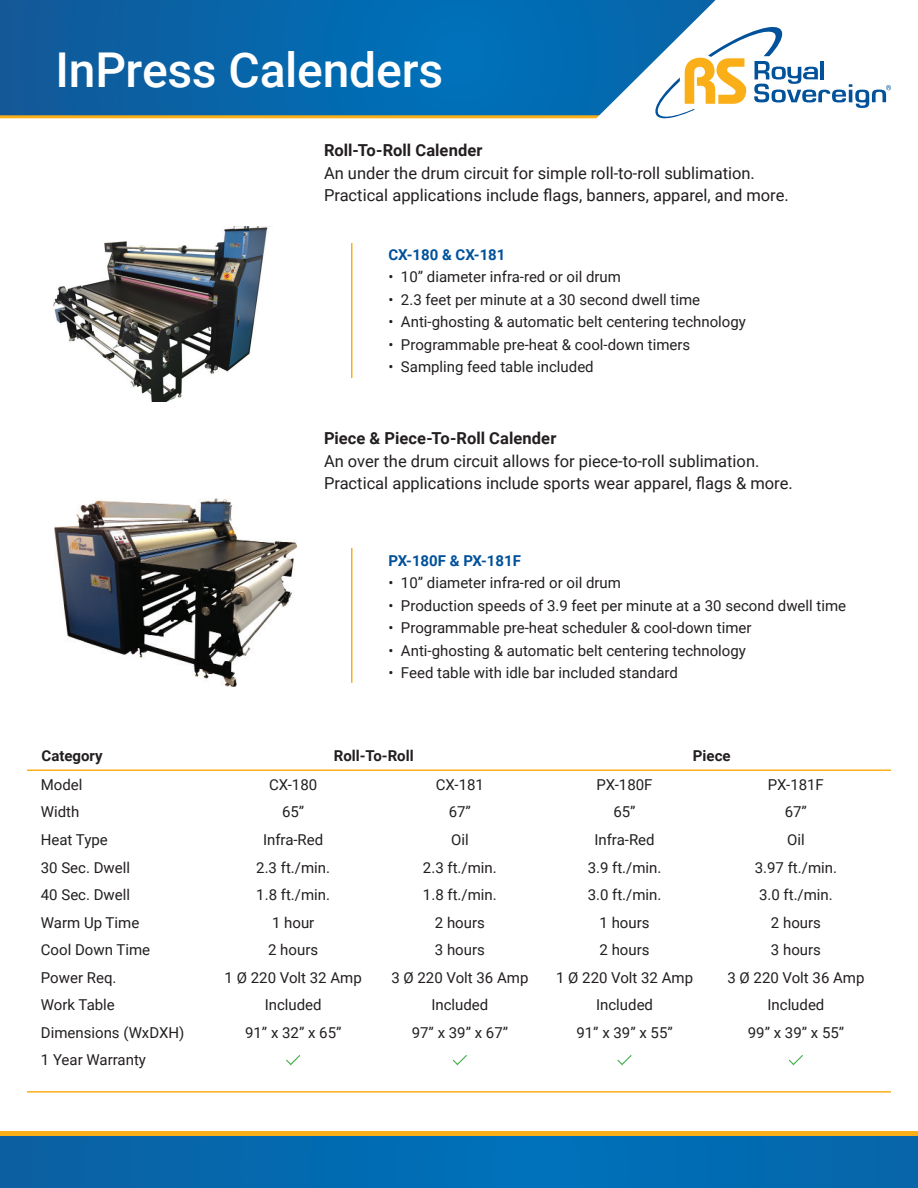
<style>
.page{position:relative;width:918px;height:1188px;background:#fff}
.page>*{position:absolute;margin:0;border:0;box-sizing:border-box;transform-origin:0 0}
.t1{font:500 48px "Roboto";letter-spacing:-.005em;color:#fff}
.t2{font:16.5px/22.5px "Roboto";color:#231f20}
.t3{font:700 16.5px "Roboto";color:#231f20}
.t4{font:15px "Roboto";color:#231f20}
.t5{font:700 15px "Roboto";color:#01519b}
.t6{font:700 15px "Roboto";color:#231f20}
</style>
<div class="page">
<div style="left:0;top:1134px;width:918px;height:54px;background:#046ab0"></div>
<hr style="left:0;top:1132px;width:918px;height:4px;background:#faaf18">
<svg style="left:0;top:0;width:594px;height:115px;background:#0666ab"></svg>
<hr style="left:0;top:115px;width:918px;height:3px;background:#faaf18">
<div style="left:718px;top:0;width:200px;height:121px;background:#fff"></div>
<svg style="left:594px;top:0;width:297px;height:119px"></svg>
<svg style="left:286px;top:1055px;width:14px;height:10px"></svg>
<svg style="left:453px;top:1055px;width:14px;height:10px"></svg>
<svg style="left:617px;top:1055px;width:15px;height:10px"></svg>
<svg style="left:789px;top:1055px;width:14px;height:10px"></svg>
<hr style="left:27px;top:770px;width:864px;height:1px;background:#faaf18">
<hr style="left:27px;top:1091px;width:864px;height:2px;background:#faaf18">
<hr style="left:351px;top:243px;width:1px;height:135px;background:#faaf18">
<img style="left:53px;top:226px;width:218px;height:176px">
<img style="left:54px;top:499px;width:243px;height:188px">
<hr style="left:351px;top:548px;width:1px;height:135px;background:#faaf18">
<h1 class="t1" style="left:56px;top:37px;width:389px">InPress Calenders</h1>
<p class="t3" style="left:324px;top:139px;width:160px">Roll-To-Roll Calender</p>
<p class="t2" style="left:324px;top:161px;width:466px">An under the drum circuit for simple roll-to-roll sublimation.<br>Practical applications include flags, banners, apparel, and more.</p>
<p class="t5" style="left:388px;top:244px;width:118px">CX-180 &amp; CX-181</p>
<p class="t4" style="left:388px;top:267px;width:234px">• 10” diameter infra-red or oil drum</p>
<p class="t4" style="left:388px;top:289px;width:313px">• 2.3 feet per minute at a 30 second dwell time</p>
<p class="t4" style="left:388px;top:312px;width:359px">• Anti-ghosting &amp; automatic belt centering technology</p>
<p class="t4" style="left:388px;top:334px;width:303px">• Programmable pre-heat &amp; cool-down timers</p>
<p class="t4" style="left:388px;top:357px;width:207px">• Sampling feed table included</p>
<p class="t3" style="left:324px;top:427px;width:234px">Piece &amp; Piece-To-Roll Calender</p>
<p class="t2" style="left:324px;top:449px;width:470px">An over the drum circuit allows for piece-to-roll sublimation.<br>Practical applications include sports wear apparel, flags &amp; more.</p>
<p class="t5" style="left:388px;top:550px;width:134px">PX-180F &amp; PX-181F</p>
<p class="t4" style="left:388px;top:573px;width:234px">• 10” diameter infra-red or oil drum</p>
<p class="t4" style="left:388px;top:595px;width:459px">• Production speeds of 3.9 feet per minute at a 30 second dwell time</p>
<p class="t4" style="left:388px;top:618px;width:365px">• Programmable pre-heat scheduler &amp; cool-down timer</p>
<p class="t4" style="left:388px;top:640px;width:359px">• Anti-ghosting &amp; automatic belt centering technology</p>
<p class="t4" style="left:388px;top:663px;width:291px">• Feed table with idle bar included standard</p>
<p class="t6" style="left:42px;top:745px;width:63px">Category</p>
<p class="t6" style="left:334px;top:745px;width:81px">Roll-To-Roll</p>
<p class="t6" style="left:693px;top:745px;width:39px">Piece</p>
<p class="t4" style="left:41px;top:774px;width:43px">Model</p>
<p class="t4" style="left:269px;top:774px;width:50px">CX-180</p>
<p class="t4" style="left:436px;top:774px;width:50px">CX-181</p>
<p class="t4" style="left:597px;top:774px;width:58px">PX-180F</p>
<p class="t4" style="left:768px;top:774px;width:58px">PX-181F</p>
<p class="t4" style="left:41px;top:802px;width:40px">Width</p>
<p class="t4" style="left:282px;top:802px;width:24px">65”</p>
<p class="t4" style="left:449px;top:802px;width:24px">67”</p>
<p class="t4" style="left:613px;top:802px;width:24px">65”</p>
<p class="t4" style="left:785px;top:802px;width:24px">67”</p>
<p class="t4" style="left:41px;top:829px;width:69px">Heat Type</p>
<p class="t4" style="left:263px;top:829px;width:62px">Infra-Red</p>
<p class="t4" style="left:451px;top:829px;width:19px">Oil</p>
<p class="t4" style="left:594px;top:829px;width:62px">Infra-Red</p>
<p class="t4" style="left:787px;top:829px;width:19px">Oil</p>
<p class="t4" style="left:41px;top:857px;width:91px">30 Sec. Dwell</p>
<p class="t4" style="left:256px;top:857px;width:75px">2.3 ft./min.</p>
<p class="t4" style="left:423px;top:857px;width:75px">2.3 ft./min.</p>
<p class="t4" style="left:588px;top:857px;width:75px">3.9 ft./min.</p>
<p class="t4" style="left:755px;top:857px;width:84px">3.97 ft./min.</p>
<p class="t4" style="left:41px;top:884px;width:91px">40 Sec. Dwell</p>
<p class="t4" style="left:256px;top:884px;width:75px">1.8 ft./min.</p>
<p class="t4" style="left:423px;top:884px;width:75px">1.8 ft./min.</p>
<p class="t4" style="left:588px;top:884px;width:75px">3.0 ft./min.</p>
<p class="t4" style="left:759px;top:884px;width:75px">3.0 ft./min.</p>
<p class="t4" style="left:41px;top:912px;width:100px">Warm Up Time</p>
<p class="t4" style="left:272px;top:912px;width:44px">1 hour</p>
<p class="t4" style="left:435px;top:912px;width:52px">2 hours</p>
<p class="t4" style="left:600px;top:912px;width:52px">1 hours</p>
<p class="t4" style="left:771px;top:912px;width:52px">2 hours</p>
<p class="t4" style="left:41px;top:939px;width:111px">Cool Down Time</p>
<p class="t4" style="left:268px;top:939px;width:52px">2 hours</p>
<p class="t4" style="left:435px;top:939px;width:52px">3 hours</p>
<p class="t4" style="left:600px;top:939px;width:52px">2 hours</p>
<p class="t4" style="left:771px;top:939px;width:52px">3 hours</p>
<p class="t4" style="left:41px;top:967px;width:77px">Power Req.</p>
<p class="t4" style="left:225px;top:967px;width:139px">1 Ø 220 Volt 32 Amp</p>
<p class="t4" style="left:391px;top:967px;width:139px">3 Ø 220 Volt 36 Amp</p>
<p class="t4" style="left:556px;top:967px;width:139px">1 Ø 220 Volt 32 Amp</p>
<p class="t4" style="left:727px;top:967px;width:139px">3 Ø 220 Volt 36 Amp</p>
<p class="t4" style="left:41px;top:994px;width:76px">Work Table</p>
<p class="t4" style="left:265px;top:994px;width:58px">Included</p>
<p class="t4" style="left:431px;top:994px;width:58px">Included</p>
<p class="t4" style="left:596px;top:994px;width:58px">Included</p>
<p class="t4" style="left:767px;top:994px;width:58px">Included</p>
<p class="t4" style="left:41px;top:1022px;width:145px">Dimensions (WxDXH)</p>
<p class="t4" style="left:245px;top:1022px;width:98px">91” x 32” x 65”</p>
<p class="t4" style="left:412px;top:1022px;width:98px">97” x 39” x 67”</p>
<p class="t4" style="left:576px;top:1022px;width:98px">91” x 39” x 55”</p>
<p class="t4" style="left:748px;top:1022px;width:98px">99” x 39” x 55”</p>
<p class="t4" style="left:41px;top:1049px;width:107px">1 Year Warranty</p>
</div>
